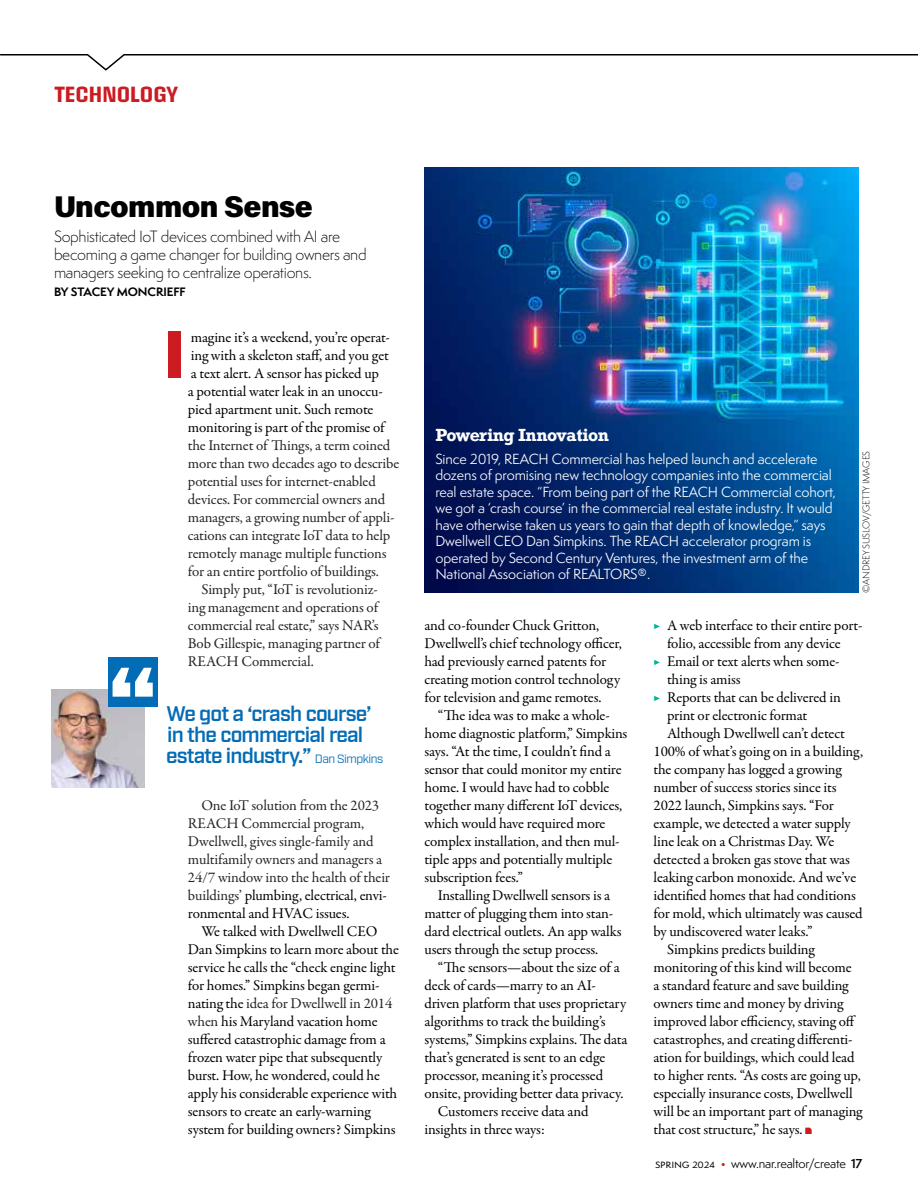
<style>
.page{position:relative;width:918px;height:1188px;background:#fff}
.page>*{position:absolute;margin:0;border:0;box-sizing:border-box;transform-origin:0 0}
.t1{font:67.65px "Acumin Variable Concept";color:#cc1b21}
.t2{font:30px "Acumin Variable Concept";letter-spacing:-.02em;color:#000}
.t3{font:600 21px/21px "Industry";letter-spacing:-.04em;color:#036cb6}
.t4{font:21px "Pressio No.53";color:#cc1b21}
.t5{font:700 16.5px "Rockwell";letter-spacing:-.035em;color:#fff}
.t6{font:15px/18px "Garamond Premr Pro";letter-spacing:-.01em;color:#000}
.t7{font:15px/18px "Garamond Premr Pro";letter-spacing:-.01em;color:#242424}
.t8{font:300 15px/18px "Semplicita Pro";letter-spacing:-.02em;color:#000}
.t9{font:13.5px/16.5px "Semplicita Pro";letter-spacing:-.01em;color:#fff}
.t10{font:12px "Semplicita Pro";letter-spacing:-.02em;color:#000}
.t11{font:700 11.25px "Semplicita Pro";letter-spacing:-.01em;color:#000}
.t12{font:300 9px "Semplicita Pro";letter-spacing:-.02em;color:#000}
.s1{font-weight:400;font-size:12px}
.s2{color:#000}
.s3{color:#242424}
.s4{color:#00b194}
.s5{color:#cc1b21}
.s6{font-weight:600}
</style>
<div class="page">
<svg style="left:0;top:54px;width:918px;height:17px"></svg>
<img style="left:425px;top:167px;width:433px;height:426px">
<svg style="left:805px;top:1128px;width:7px;height:6px"></svg>
<img style="left:51px;top:690px;width:94px;height:98px">
<div style="left:108px;top:657px;width:49px;height:49px;background:#036cb6"></div>
<svg style="left:113px;top:668px;width:40px;height:29px"></svg>
<h3 class="t4" style="left:54px;top:82px;width:126px">TECHNOLOGY</h3>
<h2 class="t2" style="left:54px;top:186px;width:260px">Uncommon Sense</h2>
<p class="t8" style="left:54px;top:227px;width:314px">Sophisticated IoT devices combined with AI are becoming a game changer for building owners and managers seeking to centralize operations.</p>
<p class="t11" style="left:54px;top:283px;width:133px">BY STACEY MONCRIEFF</p>
<h1 class="t1" style="left:164px;top:308px;width:23px">I</h1>
<p class="t6" style="left:188px;top:329px;width:204px">magine it’s a weekend, you’re operat&shy;ing with a skeleton staff, and you get a text alert. A sensor has picked up<br>a potential water leak in an unoccu&shy;pied apartment unit. Such remote monitoring is part of the promise of</p>
<p class="t7" style="left:188px;top:437px;width:213px">the Internet of Things, a term coined more than two decades ago to describe potential uses for internet-enabled devices. For commercial owners and managers, a growing number of appli&shy;cations can integrate IoT data to help remotely manage multiple functions for an entire portfolio of buildings.</p>
<p class="t7" style="left:188px;top:581px;width:194px;text-indent:14px">Simply put, “IoT is revolutioniz&shy;ing management and operations of commercial real estate,” says NAR’s<br>Bob Gillespie, managing partner of<br>REACH Commercial.</p>
<h3 class="t3" style="left:166px;top:704px;width:218px">We got a ‘crash course’ in the commercial real estate industry.” <span class="s1">Dan Simpkins</span></h3>
<p class="t7" style="left:188px;top:797px;width:204px;text-indent:14px">One IoT solution from the 2023<br>REACH Commercial program, Dwellwell, gives single-family and multifamily owners and managers a 24/7 window into the health of their buildings’ <span class="s2">plumbing, electrical, envi&shy;ronmental and HVAC issues.</span></p>
<p class="t6" style="left:188px;top:923px;width:213px;text-indent:14px">We talked with Dwellwell CEO Dan Simpkins to learn more about the service he calls the “check engine light for homes.” Simpkins began germi&shy;nating the <span class="s3">idea for Dwellwell in 2014 when</span> his Maryland vacation home suffered catastrophic damage from a frozen water pipe that subsequently burst. How, he wondered, could he apply his considerable experience with sensors to create an early-warning system for building owners? Simpkins</p>
<p class="t5" style="left:435px;top:424px;width:175px">Powering Innovation</p>
<p class="t9" style="left:435px;top:451px;width:402px">Since 2019, REACH Commercial has helped launch and accelerate dozens of promising new technology companies into the commercial real estate space. “From being part of the REACH Commercial cohort, we got a ‘crash course’ in the commercial real estate industry. It would have otherwise taken us years to gain that depth of knowledge,” says Dwellwell CEO Dan Simpkins. The REACH accelerator program is operated by Second Century Ventures, the investment arm of the National Association of REALTORS®.</p>
<p class="t12" style="left:860px;top:593px;width:143px;rotate:-90deg">©ANDREY SUSLOV/GETTY IMAGES</p>
<p class="t6" style="left:424px;top:617px;width:199px">and co-founder Chuck Gritton, Dwellwell’s chief technology officer, had previously earned patents for creating motion control technology for television and game remotes.</p>
<p class="t6" style="left:424px;top:707px;width:204px;text-indent:14px">“The idea was to make a whole&shy;home diagnostic platform,” Simpkins says. “At the time, I couldn’t find a sensor that could monitor my entire home. I would have had to cobble together many different IoT devices, which would have required more complex installation, and then mul&shy;tiple apps and potentially multiple subscription fees.”</p>
<p class="t6" style="left:424px;top:887px;width:199px;text-indent:14px">Installing Dwellwell sensors is a matter of plugging them into stan&shy;dard electrical outlets. An app walks users through the setup process.</p>
<p class="t6" style="left:438px;top:959px;width:183px">“The sensors—about the size of a</p>
<p class="t6" style="left:424px;top:977px;width:173px">deck of cards—marry to an AI-</p>
<p class="t6" style="left:424px;top:995px;width:203px">driven platform that uses proprietary</p>
<p class="t6" style="left:424px;top:1013px;width:183px">algorithms to track the building’s</p>
<p class="t6" style="left:424px;top:1031px;width:204px">systems,” Simpkins explains. The data</p>
<p class="t6" style="left:424px;top:1049px;width:182px">that’s generated is sent to an edge</p>
<p class="t6" style="left:424px;top:1067px;width:180px">processor, meaning it’s processed</p>
<p class="t6" style="left:424px;top:1085px;width:200px">onsite, providing better data privacy.</p>
<p class="t6" style="left:438px;top:1103px;width:152px">Customers receive data and</p>
<p class="t6" style="left:424px;top:1121px;width:122px">insights in three ways:</p>
<p class="t6" style="left:654px;top:617px;width:210px"><span class="s4">▶</span> A web interface to their entire port-</p>
<p class="t6" style="left:667px;top:635px;width:175px">folio, accessible from any device</p>
<p class="t6" style="left:654px;top:653px;width:188px"><span class="s4">▶</span> Email or text alerts when some-</p>
<p class="t6" style="left:667px;top:671px;width:75px">thing is amiss</p>
<p class="t6" style="left:654px;top:689px;width:189px"><span class="s4">▶</span> Reports that can be delivered in</p>
<p class="t6" style="left:667px;top:707px;width:142px">print or electronic format</p>
<p class="t6" style="left:667px;top:725px;width:180px">Although Dwellwell can’t detect</p>
<p class="t6" style="left:654px;top:743px;width:211px">100% of what’s going on in a building,</p>
<p class="t6" style="left:654px;top:761px;width:190px">the company has logged a growing</p>
<p class="t6" style="left:654px;top:779px;width:185px">number of success stories since its</p>
<p class="t6" style="left:654px;top:797px;width:182px">2022 launch, Simpkins says. “For</p>
<p class="t6" style="left:654px;top:815px;width:199px">example, we detected a water supply</p>
<p class="t6" style="left:654px;top:833px;width:182px">line leak on a Christmas Day. We</p>
<p class="t6" style="left:654px;top:851px;width:198px">detected a broken gas stove that was</p>
<p class="t6" style="left:654px;top:869px;width:204px">leaking carbon monoxide. And we’ve</p>
<p class="t6" style="left:654px;top:887px;width:204px">identified homes that had conditions</p>
<p class="t6" style="left:654px;top:905px;width:211px">for mold, which ultimately was caused</p>
<p class="t6" style="left:654px;top:923px;width:161px">by undiscovered water leaks.”</p>
<p class="t6" style="left:667px;top:941px;width:149px">Simpkins predicts building</p>
<p class="t6" style="left:654px;top:959px;width:200px">monitoring of this kind will become</p>
<p class="t6" style="left:654px;top:977px;width:196px">a standard feature and save building</p>
<p class="t6" style="left:654px;top:995px;width:191px">owners time and money by driving</p>
<p class="t6" style="left:654px;top:1013px;width:204px">improved labor efficiency, staving off</p>
<p class="t6" style="left:654px;top:1031px;width:201px">catastrophes, and creating differenti-</p>
<p class="t6" style="left:654px;top:1049px;width:202px">ation for buildings, which could lead</p>
<p class="t6" style="left:654px;top:1067px;width:209px">to higher rents. “As costs are going up,</p>
<p class="t6" style="left:654px;top:1085px;width:201px">especially insurance costs, Dwellwell</p>
<p class="t6" style="left:654px;top:1103px;width:210px">will be an important part of managing</p>
<p class="t6" style="left:654px;top:1121px;width:151px">that cost structure,” he says.</p>
<p class="t10" style="left:655px;top:1155px;width:209px">spring 2024 <span class="s5">•</span> www.nar.realtor/create <span class="s6">17</span></p>
</div>
